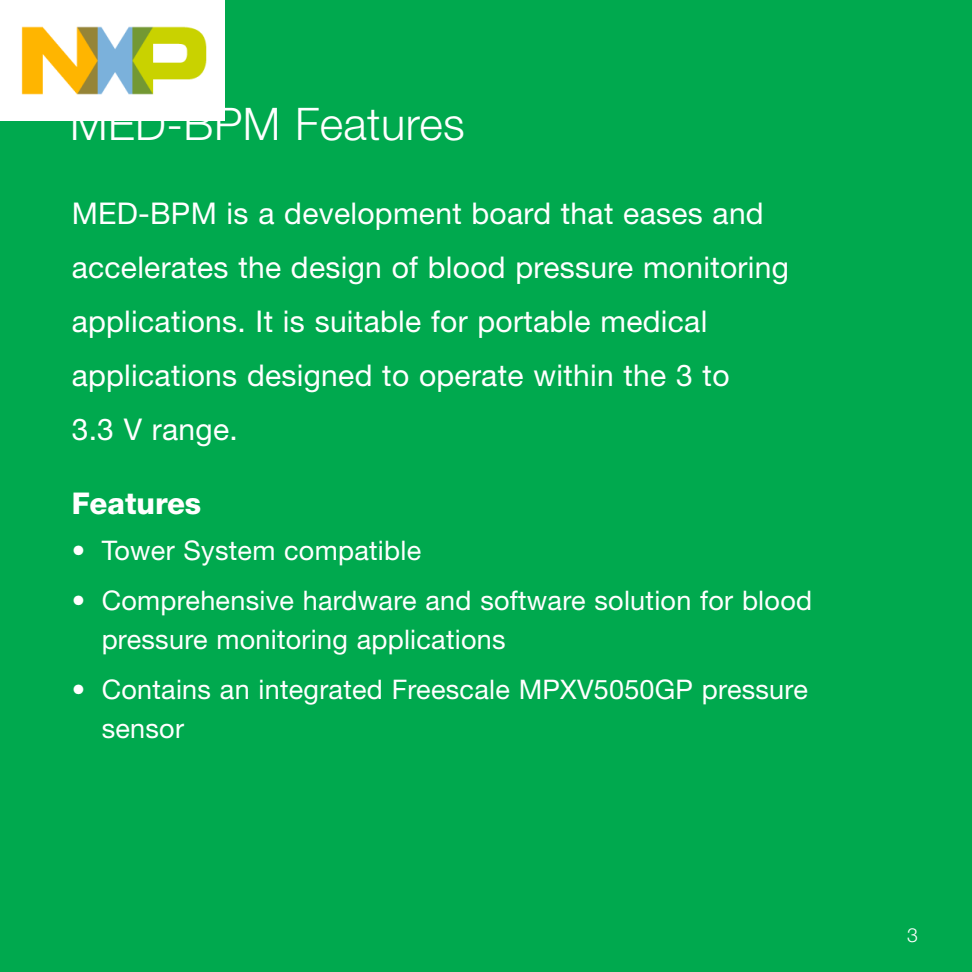
<style>
.page{position:relative;width:972px;height:972px;background:#00a94e}
.page>*{position:absolute;margin:0;border:0;box-sizing:border-box;transform-origin:0 0}
.t1{font:300 45px "Helvetica Neue LT Pro";letter-spacing:.01em;color:#fff}
.t2{font:30px/54px "Helvetica Neue LT Pro";letter-spacing:.01em;color:#fff}
.t3{font:800 30px "Helvetica Neue LT Pro";color:#fff}
.t4{font:27px/39px "Helvetica Neue LT Pro";letter-spacing:.01em;color:#fff}
.t5{font:300 19.5px "Helvetica Neue LT Pro";color:#fff}
</style>
<div class="page">
<img style="left:0;top:0;width:225px;height:120px">
<h1 class="t1" style="left:70px;top:97px;width:396px">MED-BPM Features</h1>
<p class="t2" style="left:72px;top:186px;width:719px">MED-BPM is a development board that eases and accelerates the design of blood pressure monitoring applications. It is suitable for portable medical applications designed to operate within the 3 to<br>3.3 V range.</p>
<p class="t3" style="left:72px;top:485px;width:131px">Features</p>
<p class="t4" style="left:72px;top:531px;width:351px">• Tower System compatible</p>
<p class="t4" style="left:102px;top:580px;width:712px;text-indent:-30px">• Comprehensive hardware and software solution for blood pressure monitoring applications</p>
<p class="t4" style="left:102px;top:669px;width:708px;text-indent:-30px">• Contains an integrated Freescale MPXV5050GP pressure sensor</p>
<p class="t5" style="left:907px;top:923px;width:12px">3</p>
</div>
